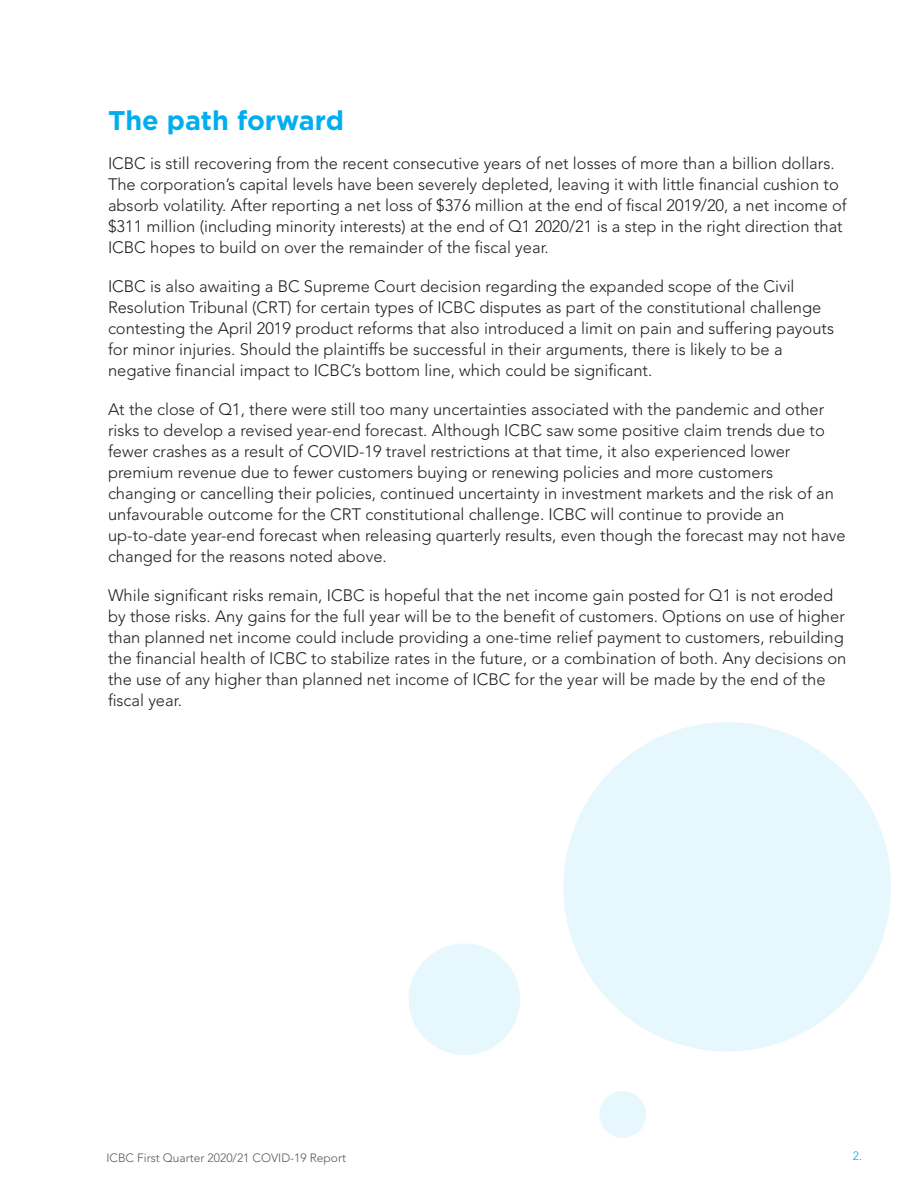
<style>
.page{position:relative;width:918px;height:1188px;background:#fff}
.page>*{position:absolute;margin:0;border:0;box-sizing:border-box;transform-origin:0 0}
.Paragraph_Style_1{font:700 27px "Gotham";color:#00aeef}
.Paragraph_Style_1-2{font:300 16.5px/21px "Avenir LT Std";color:#231f20}
.t1{font:300 12px "Avenir LT Std";color:#57585a}
.t2{font:300 12px "Avenir LT Std";color:#00aeef}
</style>
<div class="page">
<div style="left:563px;top:722px;width:328px;height:330px;background:#e6f7fd;border-radius:50%"></div>
<div style="left:409px;top:944px;width:111px;height:111px;background:#e6f7fd;border-radius:50%"></div>
<div style="left:599px;top:1091px;width:47px;height:47px;background:#e6f7fd;border-radius:50%"></div>
<p class="Paragraph_Style_1" style="left:108px;top:104px;width:238px">The path forward</p>
<p class="Paragraph_Style_1-2" style="left:108px;top:152px;width:740px">ICBC is still recovering from the recent consecutive years of net losses of more than a billion dollars.<br>The corporation’s capital levels have been severely depleted, leaving it with little financial cushion to absorb volatility. After reporting a net loss of $376 million at the end of fiscal 2019/20, a net income of $311 million (including minority interests) at the end of Q1 2020/21 is a step in the right direction that ICBC hopes to build on over the remainder of the fiscal year.</p>
<p class="Paragraph_Style_1-2" style="left:108px;top:275px;width:728px">ICBC is also awaiting a BC Supreme Court decision regarding the expanded scope of the Civil Resolution Tribunal (CRT) for certain types of ICBC disputes as part of the constitutional challenge contesting the April 2019 product reforms that also introduced a limit on pain and suffering payouts for minor injuries. Should the plaintiffs be successful in their arguments, there is likely to be a negative financial impact to ICBC’s bottom line, which could be significant.</p>
<p class="Paragraph_Style_1-2" style="left:108px;top:398px;width:739px">At the close of Q1, there were still too many uncertainties associated with the pandemic and other risks to develop a revised year-end forecast. Although ICBC saw some positive claim trends due to fewer crashes as a result of COVID-19 travel restrictions at that time, it also experienced lower premium revenue due to fewer customers buying or renewing policies and more customers<br>changing or cancelling their policies, continued uncertainty in investment markets and the risk of an unfavourable outcome for the CRT constitutional challenge. ICBC will continue to provide an up-to-date year-end forecast when releasing quarterly results, even though the forecast may not have changed for the reasons noted above.</p>
<p class="Paragraph_Style_1-2" style="left:108px;top:584px;width:740px">While significant risks remain, ICBC is hopeful that the net income gain posted for Q1 is not eroded by those risks. Any gains for the full year will be to the benefit of customers. Options on use of higher than planned net income could include providing a one-time relief payment to customers, rebuilding the financial health of ICBC to stabilize rates in the future, or a combination of both. Any decisions on the use of any higher than planned net income of ICBC for the year will be made by the end of the fiscal year.</p>
<p class="t1" style="left:106px;top:1151px;width:241px">ICBC First Quarter 2020/21 COVID-19 Report</p>
<p class="t2" style="left:853px;top:1149px;width:11px">2.</p>
</div>
